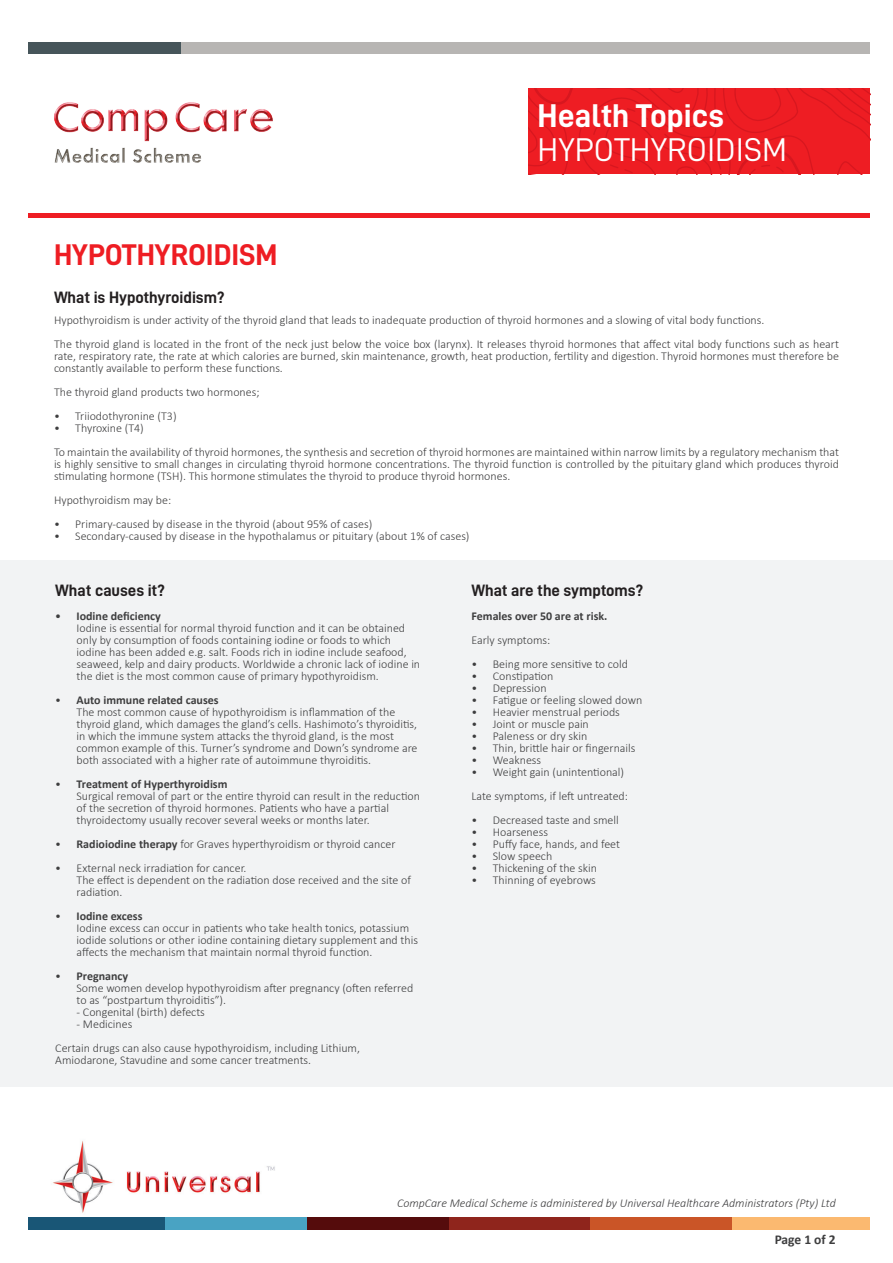
<style>
.page{position:relative;width:893px;height:1263px;background:#fff}
.page>*{position:absolute;margin:0;border:0;box-sizing:border-box;transform-origin:0 0}
.t1{font:33px "D DIN";color:#fff}
.t2{font:33px "D DIN Bold";color:#fff}
.t3{font:30px "D DIN Bold";letter-spacing:-.01em;color:#ee1d23}
.t4{font:16.5px "D DIN Bold";color:#231f20}
.t5{font:700 13.5px "Calibri";letter-spacing:-.005em;color:#3e3e3f}
.t6{font:300 12px/12px "Calibri";color:#3e3e3f}
.t7{font:italic 300 12px "Calibri";color:#3e3e3f}
.t8{font:700 12px "Calibri";color:#3e3e3f}
.s1{font-weight:400}
.s2{font-weight:700}
</style>
<div class="page">
<div style="left:0;top:561px;width:893px;height:526px;background:#f2f3f4"></div>
<svg style="left:528px;top:88px;width:342px;height:86px;background:#ec1c22"></svg>
<hr style="left:28px;top:214px;width:842px;height:4px;background:#ee1d23">
<div style="left:28px;top:42px;width:154px;height:12px;background:#46555a"></div>
<div style="left:182px;top:42px;width:688px;height:12px;background:#b7b5b3"></div>
<img style="left:54px;top:102px;width:219px;height:61px">
<img style="left:53px;top:1141px;width:222px;height:72px">
<div style="left:28px;top:1216px;width:138px;height:13px;background:#195676"></div>
<div style="left:165px;top:1216px;width:142px;height:13px;background:#49a3c3"></div>
<div style="left:307px;top:1216px;width:142px;height:13px;background:#550c0c"></div>
<div style="left:449px;top:1216px;width:141px;height:13px;background:#8f251c"></div>
<div style="left:590px;top:1216px;width:142px;height:13px;background:#ca5527"></div>
<div style="left:732px;top:1216px;width:138px;height:13px;background:#fbb970"></div>
<h1 class="t2" style="left:538px;top:97px;width:188px">Health Topics</h1>
<h1 class="t1" style="left:538px;top:132px;width:251px">HYPOTHYROIDISM</h1>
<h2 class="t3" style="left:54px;top:238px;width:225px">HYPOTHYROIDISM</h2>
<h3 class="t4" style="left:54px;top:288px;width:172px">What is Hypothyroidism?</h3>
<p class="t6" style="left:54px;top:307px;width:786px;line-height:24px">Hypothyroidism is under activity of the thyroid gland that leads to inadequate production of thyroid hormones and a slowing of vital body functions.<br>The thyroid gland is located in the front of the neck just below the voice box (larynx). It releases thyroid hormones that affect vital body functions such as heart</p>
<p class="t6" style="left:54px;top:349px;width:786px">rate, respiratory rate, the rate at which calories are burned, skin maintenance, growth, heat production, fertility and digestion. Thyroid hormones must therefore be constantly available to perform these functions.</p>
<p class="t6" style="left:54px;top:385px;width:207px">The thyroid gland products two hormones;</p>
<p class="t6" style="left:54px;top:409px;width:124px">• Triiodothyronine (T3)</p>
<p class="t6" style="left:54px;top:415px;width:786px;line-height:24px">• Thyroxine (T4)<br>To maintain the availability of thyroid hormones, the synthesis and secretion of thyroid hormones are maintained within narrow limits by a regulatory mechanism that</p>
<p class="t6" style="left:54px;top:457px;width:786px">is highly sensitive to small changes in circulating thyroid hormone concentrations. The thyroid function is controlled by the pituitary gland which produces thyroid stimulating hormone (TSH). This hormone stimulates the thyroid to produce thyroid hormones.</p>
<p class="t6" style="left:54px;top:493px;width:119px">Hypothyroidism may be:</p>
<p class="t6" style="left:54px;top:517px;width:320px">• Primary-caused by disease in the thyroid (about 95% of cases)</p>
<p class="t6" style="left:54px;top:529px;width:417px">• Secondary-caused by disease in the hypothalamus or pituitary (about 1% of cases)</p>
<h3 class="t4" style="left:55px;top:581px;width:111px">What causes it?</h3>
<p class="t6" style="left:77px;top:610px;width:345px;text-indent:-21px"><span class="s1">•</span> <span class="s2">Iodine deficiency<br></span>Iodine is essential for normal thyroid function and it can be obtained only by consumption of foods containing iodine or foods to which iodine has been added e.g. salt. Foods rich in iodine include seafood, seaweed, kelp and dairy products. Worldwide a chronic lack of iodine in the diet is the most common cause of primary hypothyroidism.</p>
<p class="t6" style="left:77px;top:694px;width:342px;text-indent:-21px">• <span class="s2">Auto immune related causes<br></span>The most common cause of hypothyroidism is inflammation of the thyroid gland, which damages the gland’s cells. Hashimoto’s thyroiditis, in which the immune system attacks the thyroid gland, is the most common example of this. Turner’s syndrome and Down’s syndrome are both associated with a higher rate of autoimmune thyroiditis.</p>
<p class="t6" style="left:77px;top:778px;width:345px;text-indent:-21px">• <span class="s2">Treatment of Hyperthyroidism<br></span>Surgical removal of part or the entire thyroid can result in the reduction of the secretion of thyroid hormones. Patients who have a partial thyroidectomy usually recover several weeks or months later.</p>
<p class="t6" style="left:55px;top:838px;width:342px">• <span class="s2">Radioiodine therapy</span> for Graves hyperthyroidism or thyroid cancer</p>
<p class="t6" style="left:77px;top:862px;width:336px;text-indent:-21px">• External neck irradiation for cancer.<br>The effect is dependent on the radiation dose received and the site of radiation.</p>
<p class="t6" style="left:77px;top:910px;width:343px;text-indent:-21px">• <span class="s2">Iodine excess<br></span>Iodine excess can occur in patients who take health tonics, potassium iodide solutions or other iodine containing dietary supplement and this affects the mechanism that maintain normal thyroid function.</p>
<p class="t6" style="left:77px;top:970px;width:338px;text-indent:-21px">• <span class="s2">Pregnancy<br></span>Some women develop hypothyroidism after pregnancy (often referred to as “postpartum thyroiditis”).</p>
<p class="t6" style="left:77px;top:1006px;width:130px">- Congenital (birth) defects</p>
<p class="t6" style="left:55px;top:1012px;width:306px;line-height:24px;text-indent:21px">- Medicines<br>Certain drugs can also cause hypothyroidism, including Lithium,</p>
<p class="t6" style="left:55px;top:1054px;width:257px">Amiodarone, Stavudine and some cancer treatments.</p>
<h3 class="t4" style="left:472px;top:581px;width:173px">What are the symptoms?</h3>
<p class="t8" style="left:472px;top:607px;width:137px">Females over 50 are at risk.</p>
<p class="t6" style="left:472px;top:634px;width:80px">Early symptoms:</p>
<p class="t6" style="left:472px;top:658px;width:158px">• Being more sensitive to cold</p>
<p class="t6" style="left:472px;top:670px;width:83px">• Constipation</p>
<p class="t6" style="left:472px;top:682px;width:77px">• Depression</p>
<p class="t6" style="left:472px;top:694px;width:172px">• Fatigue or feeling slowed down</p>
<p class="t6" style="left:472px;top:706px;width:150px">• Heavier menstrual periods</p>
<p class="t6" style="left:472px;top:718px;width:119px">• Joint or muscle pain</p>
<p class="t6" style="left:472px;top:730px;width:117px">• Paleness or dry skin</p>
<p class="t6" style="left:472px;top:742px;width:165px">• Thin, brittle hair or fingernails</p>
<p class="t6" style="left:472px;top:754px;width:71px">• Weakness</p>
<p class="t6" style="left:472px;top:760px;width:158px;line-height:24px">• Weight gain (unintentional)<br>Late symptoms, if left untreated:</p>
<p class="t6" style="left:472px;top:814px;width:149px">• Decreased taste and smell</p>
<p class="t6" style="left:472px;top:826px;width:78px">• Hoarseness</p>
<p class="t6" style="left:472px;top:838px;width:150px">• Puffy face, hands, and feet</p>
<p class="t6" style="left:472px;top:850px;width:82px">• Slow speech</p>
<p class="t6" style="left:472px;top:862px;width:127px">• Thickening of the skin</p>
<p class="t6" style="left:472px;top:874px;width:126px">• Thinning of eyebrows</p>
<p class="t7" style="left:397px;top:1196px;width:440px">CompCare Medical Scheme is administered by Universal Healthcare Administrators (Pty) Ltd</p>
<p class="t5" style="left:775px;top:1230px;width:63px">Page 1 of 2</p>
</div>
